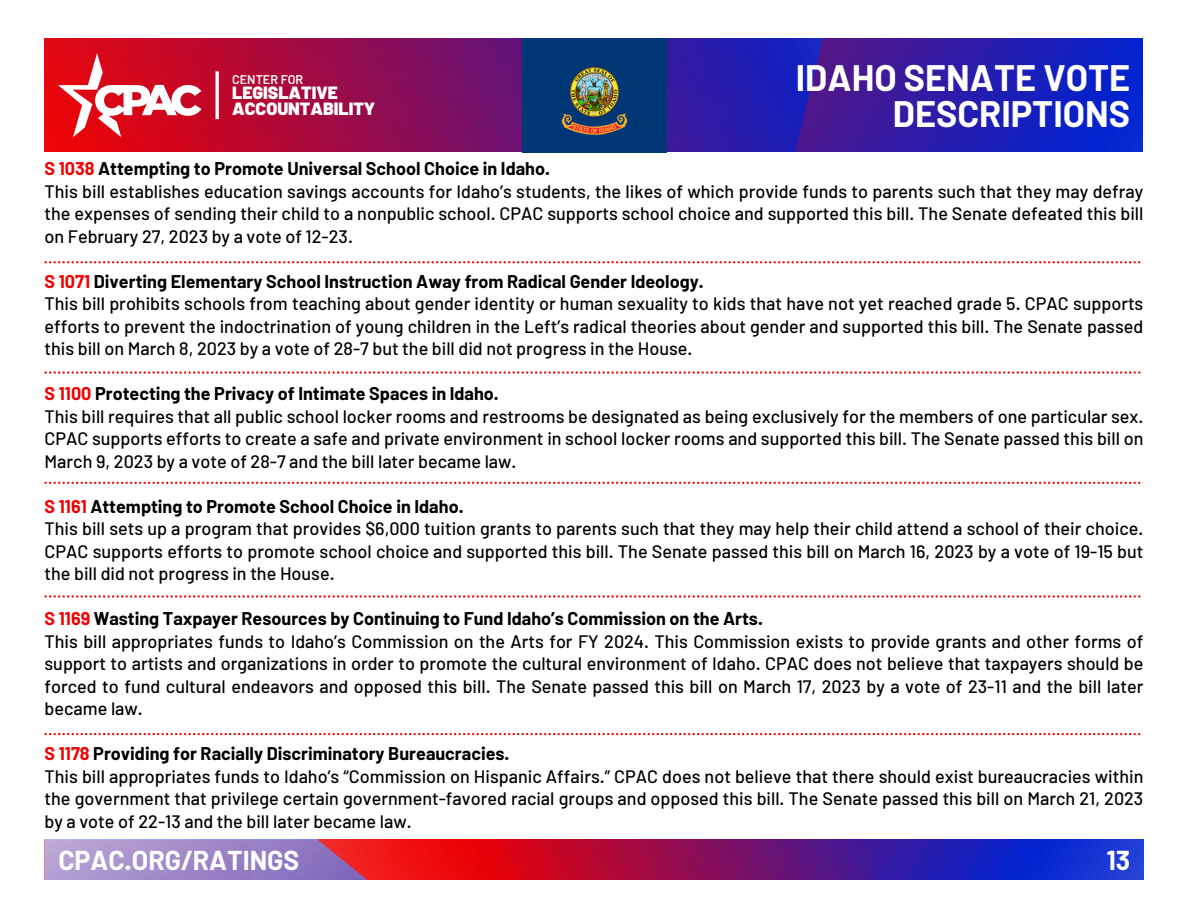
<style>
.page{position:relative;width:1188px;height:918px;background:#fff}
.page>*{position:absolute;margin:0;border:0;box-sizing:border-box;transform-origin:0 0}
.t1{font:700 36px/36px "Barlow";color:#fff;text-align:right}
.t2{font:700 26.7px "Barlow";color:#fff}
.t3{font:500 18px/22.5px "Barlow";color:#000;text-align:justify}
.t4{font:700 18px "Barlow";color:#000}
.t5{font:900 17.7px "Barlow";color:#fff}
.t6{font:600 12.6px "Barlow";color:#fff}
.s1{color:#f00000}
</style>
<div class="page">
<svg style="left:45px;top:38px;width:1098px;height:114px;background:#5a1580"></svg>
<svg style="left:58px;top:53px;width:144px;height:84px"></svg>
<hr style="left:216px;top:71px;width:3px;height:48px;background:#fff">
<svg style="left:45px;top:840px;width:1099px;height:39px;background:#833584"></svg>
<svg style="left:45px;top:261px;width:1095px;height:2px"></svg>
<svg style="left:45px;top:371px;width:1095px;height:3px"></svg>
<svg style="left:45px;top:482px;width:1095px;height:2px"></svg>
<svg style="left:45px;top:595px;width:1095px;height:3px"></svg>
<svg style="left:45px;top:733px;width:1095px;height:2px"></svg>
<img style="left:522px;top:39px;width:144px;height:113px">
<p class="t6" style="left:232px;top:71px;width:73px">CENTER FOR</p>
<p class="t5" style="left:232px;top:82px;width:107px">LEGISLATIVE</p>
<p class="t5" style="left:232px;top:98px;width:145px">ACCOUNTABILITY</p>
<p class="t1" style="left:796px;top:58px;width:336px">IDAHO SENATE VOTE<br>DESCRIPTIONS</p>
<p class="t4" style="left:45px;top:157px;width:507px"><span class="s1">S 1038</span> Attempting to Promote Universal School Choice in Idaho.</p>
<p class="t3" style="left:45px;top:179px;width:1100px">This bill establishes education savings accounts for Idaho’s students, the likes of which provide funds to parents such that they may defray the expenses of sending their child to a nonpublic school. CPAC supports school choice and supported this bill. The Senate defeated this bill on February 27, 2023 by a vote of 12-23.</p>
<p class="t4" style="left:45px;top:270px;width:661px"><span class="s1">S 1071</span> Diverting Elementary School Instruction Away from Radical Gender Ideology.</p>
<p class="t3" style="left:45px;top:292px;width:1100px">This bill prohibits schools from teaching about gender identity or human sexuality to kids that have not yet reached grade 5. CPAC supports efforts to prevent the indoctrination of young children in the Left’s radical theories about gender and supported this bill. The Senate passed this bill on March 8, 2023 by a vote of 28-7 but the bill did not progress in the House.</p>
<p class="t4" style="left:45px;top:382px;width:456px"><span class="s1">S 1100</span> Protecting the Privacy of Intimate Spaces in Idaho.</p>
<p class="t3" style="left:45px;top:404px;width:1100px">This bill requires that all public school locker rooms and restrooms be designated as being exclusively for the members of one particular sex.<br>CPAC supports efforts to create a safe and private environment in school locker rooms and supported this bill. The Senate passed this bill on March 9, 2023 by a vote of 28-7 and the bill later became law.</p>
<p class="t4" style="left:45px;top:495px;width:420px"><span class="s1">S 1161</span> Attempting to Promote School Choice in Idaho.</p>
<p class="t3" style="left:45px;top:517px;width:1100px">This bill sets up a program that provides $6,000 tuition grants to parents such that they may help their child attend a school of their choice.<br>CPAC supports efforts to promote school choice and supported this bill. The Senate passed this bill on March 16, 2023 by a vote of 19-15 but the bill did not progress in the House.</p>
<p class="t4" style="left:45px;top:607px;width:720px"><span class="s1">S 1169</span> Wasting Taxpayer Resources by Continuing to Fund Idaho’s Commission on the Arts.</p>
<p class="t3" style="left:45px;top:629px;width:1100px">This bill appropriates funds to Idaho’s Commission on the Arts for FY 2024. This Commission exists to provide grants and other forms of support to artists and organizations in order to promote the cultural environment of Idaho. CPAC does not believe that taxpayers should be forced to fund cultural endeavors and opposed this bill. The Senate passed this bill on March 17, 2023 by a vote of 23-11 and the bill later became law.</p>
<p class="t4" style="left:45px;top:742px;width:466px"><span class="s1">S 1178</span> Providing for Racially Discriminatory Bureaucracies.</p>
<p class="t3" style="left:45px;top:764px;width:1100px">This bill appropriates funds to Idaho’s “Commission on Hispanic Affairs.” CPAC does not believe that there should exist bureaucracies within the government that privilege certain government-favored racial groups and opposed this bill. The Senate passed this bill on March 21, 2023 by a vote of 22-13 and the bill later became law.</p>
<p class="t2" style="left:58px;top:844px;width:242px">CPAC.ORG/RATINGS</p>
<p class="t2" style="left:1107px;top:843px;width:25px">13</p>
</div>
